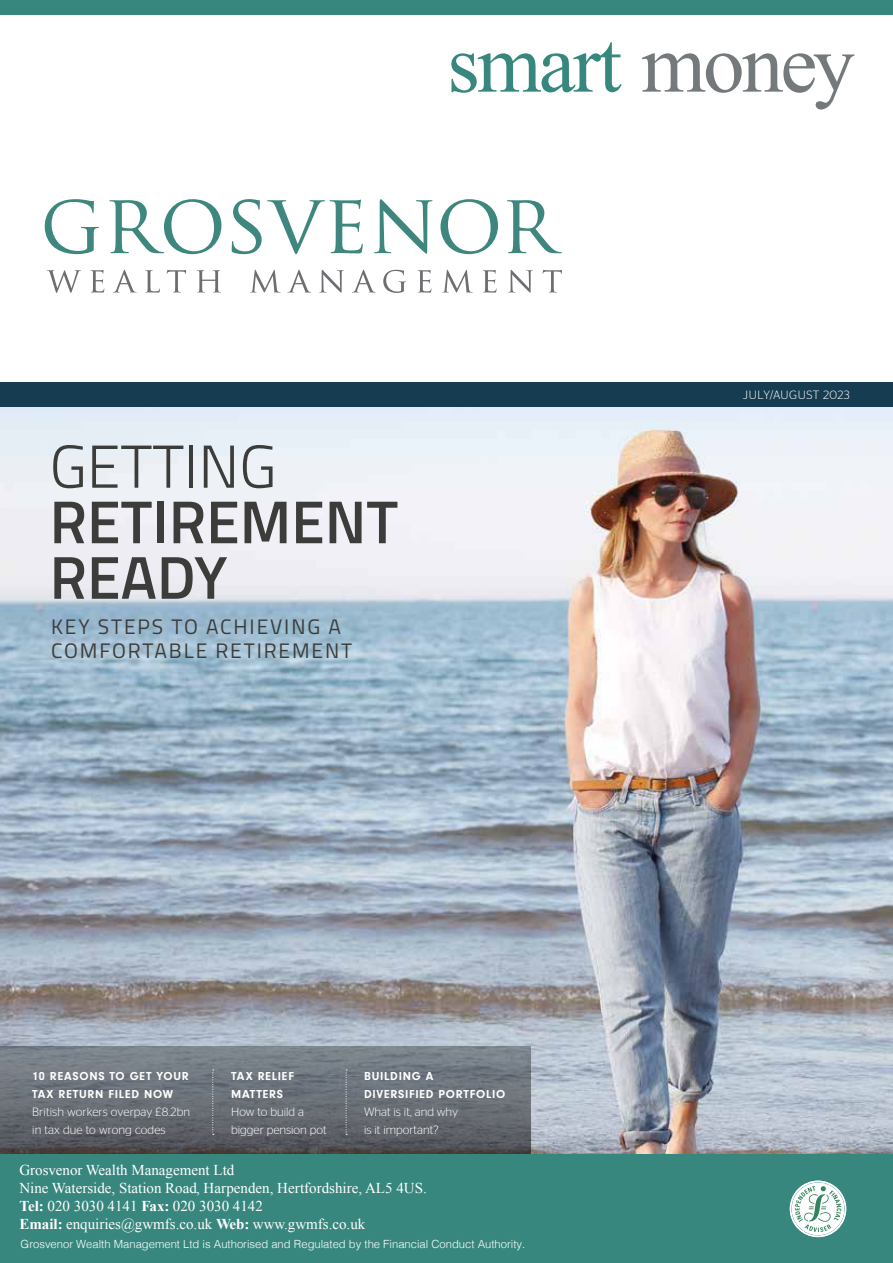
<style>
.page{position:relative;width:893px;height:1263px;background:#fff}
.page>*{position:absolute;margin:0;border:0;box-sizing:border-box;transform-origin:0 0}
.t1{font:600 60.6px/55.5px "Titillium";color:#3c3c3b}
.t2{font:300 60.6px "Titillium";color:#3c3c3b}
.t3{font:21px/24px "Titillium";letter-spacing:.09em;color:#3c3c3b}
.t4{font:15px/18px "Times New Roman";color:#fff}
.t5{font:300 12px/18px "Stag Sans";color:#fff}
.t6{font:700 12px/18px "Neuzeit Gro";letter-spacing:.06em;color:#fff}
.t7{font:300 12px "Stag Sans";letter-spacing:.03em;color:#fff}
.t8{font:300 11.25px "Helvetica";color:#fff}
.s1{font-weight:700}
</style>
<div class="page">
<img style="left:0;top:406px;width:893px;height:748px">
<svg style="left:0;top:1046px;width:531px;height:108px;background:#686d73"></svg>
<svg style="left:212px;top:1069px;width:2px;height:66px"></svg>
<svg style="left:346px;top:1069px;width:1px;height:66px"></svg>
<div style="left:0;top:382px;width:893px;height:24px;background:#163c52"></div>
<div style="left:0;top:0;width:893px;height:15px;background:#37877f"></div>
<div style="left:0;top:1155px;width:893px;height:108px;background:#37877f"></div>
<svg style="left:451px;top:42px;width:171px;height:51px"></svg>
<svg style="left:642px;top:53px;width:212px;height:57px"></svg>
<div style="left:792px;top:1183px;width:51px;height:51px;background:#fff;border-radius:50%"></div>
<div style="left:792px;top:1183px;width:52px;height:52px;border:1px solid #fff;border-radius:50%"></div>
<div style="left:790px;top:1181px;width:56px;height:56px;border:2px solid #fff;border-radius:50%"></div>
<svg style="left:795px;top:1186px;width:46px;height:46px"></svg>
<svg style="left:45px;top:199px;width:517px;height:55px"></svg>
<svg style="left:47px;top:270px;width:515px;height:23px"></svg>
<h1 class="t2" style="left:50px;top:423px;width:229px">GETTING</h1>
<h1 class="t1" style="left:50px;top:491px;width:350px">RETIREMENT<br>READY</h1>
<h2 class="t3" style="left:51px;top:614px;width:303px">KEY STEPS TO ACHIEVING A<br>COMFORTABLE RETIREMENT</h2>
<p class="t6" style="left:32px;top:1067px;width:158px">10 REASONS TO GET YOUR<br>TAX RETURN FILED NOW</p>
<p class="t5" style="left:32px;top:1103px;width:159px">British workers overpay £8.2bn in tax due to wrong codes</p>
<p class="t6" style="left:231px;top:1067px;width:64px">TAX RELIEF<br>MATTERS</p>
<p class="t5" style="left:231px;top:1103px;width:97px">How to build a bigger pension pot</p>
<p class="t6" style="left:364px;top:1067px;width:143px">BUILDING A<br>DIVERSIFIED PORTFOLIO</p>
<p class="t5" style="left:364px;top:1103px;width:95px">What is it, and why is it important?</p>
<p class="t4" style="left:19px;top:1161px;width:409px">Grosvenor Wealth Management Ltd<br>Nine Waterside, Station Road, Harpenden, Hertfordshire, AL5 4US.<br><span class="s1">Tel:</span> 020 3030 4141 <span class="s1">Fax:</span> 020 3030 4142<br><span class="s1">Email:</span> enquiries@gwmfs.co.uk <span class="s1">Web:</span> www.gwmfs.co.uk</p>
<p class="t8" style="left:21px;top:1234px;width:506px">Grosvenor Wealth Management Ltd is Authorised and Regulated by the Financial Conduct Authority.</p>
<p class="t7" style="left:743px;top:388px;width:108px">JULY/AUGUST 2023</p>
</div>
